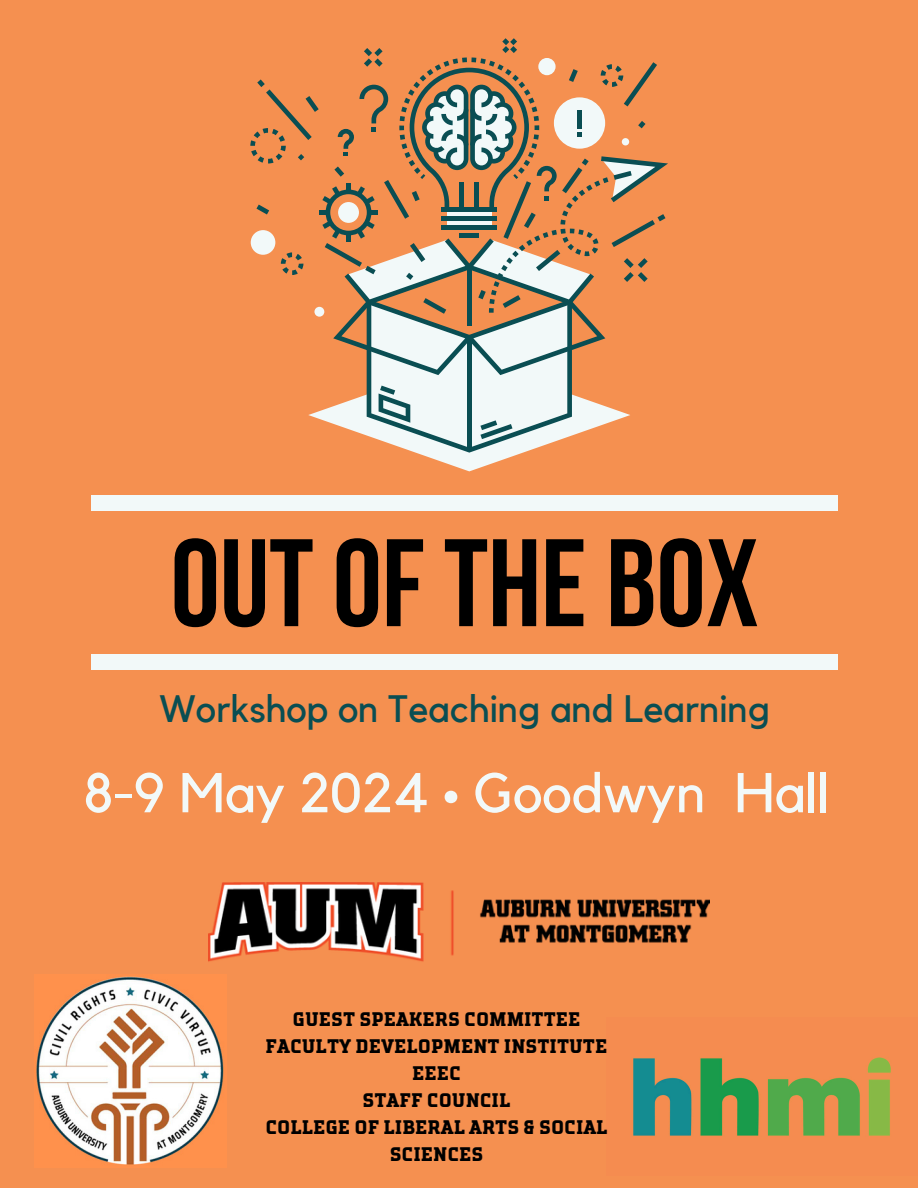
<style>
.page{position:relative;width:918px;height:1188px;background:#f59050}
.page>*{position:absolute;margin:0;border:0;box-sizing:border-box;transform-origin:0 0}
.t1{font:700 124.2px "Bebas Neue";color:#000}
.t2{font:55.35px "Kollektif";color:#f2f9f9}
.t3{font:38.1px "Kollektif";color:#0a4e53}
.t4{font:700 19.5px/26.8px "TT Polls";color:#000;text-align:center}
</style>
<div class="page">
<svg style="left:250px;top:38px;width:418px;height:433px"></svg>
<div style="left:251px;top:230px;width:24px;height:25px;background:#f2f9f9;border-radius:50%"></div>
<div style="left:538px;top:58px;width:18px;height:17px;background:#f2f9f9;border-radius:50%"></div>
<div style="left:314px;top:307px;width:10px;height:10px;background:#f2f9f9;border-radius:50%"></div>
<div style="left:622px;top:138px;width:7px;height:7px;background:#f2f9f9;border-radius:50%"></div>
<div style="left:92px;top:655px;width:746px;height:14px;background:#f2f9f9"></div>
<div style="left:92px;top:496px;width:746px;height:14px;background:#f2f9f9"></div>
<img style="left:633px;top:1057px;width:258px;height:79px">
<img style="left:36px;top:976px;width:188px;height:189px">
<img style="left:209px;top:882px;width:501px;height:80px">
<p class="t1" style="left:171px;top:533px;width:590px">OUTOFTHE BOX</p>
<p class="t3" style="left:160px;top:692px;width:612px">Workshop on Teaching and Learning</p>
<p class="t2" style="left:84px;top:768px;width:623px">8-9 May 2024 • Goodwyn</p>
<p class="t2" style="left:735px;top:768px;width:96px">Hall</p>
<p class="t4" style="left:293px;top:1007px;width:290px">GUEST SPEAKERS COMMITTEE</p>
<p class="t4" style="left:266px;top:1034px;width:343px">FACULTY DEVELOPMENT INSTITUTE</p>
<p class="t4" style="left:412px;top:1061px;width:50px">EEEC</p>
<p class="t4" style="left:363px;top:1088px;width:149px">STAFF COUNCIL</p>
<p class="t4" style="left:265px;top:1115px;width:344px">COLLEGE OF LIBERAL ARTS &amp; SOCIAL<br>SCIENCES</p>
</div>
